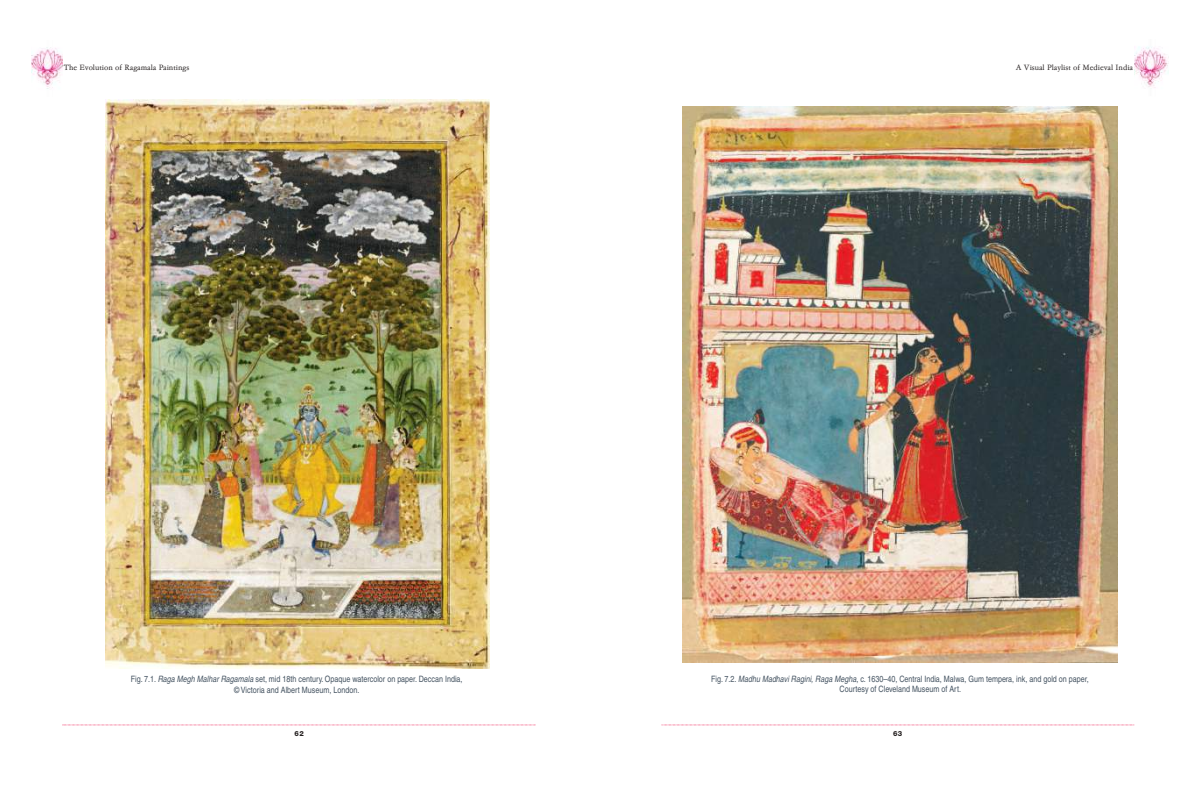
<style>
.page{position:relative;width:1197px;height:788px;background:#fff}
.page>*{position:absolute;margin:0;border:0;box-sizing:border-box;transform-origin:0 0}
.t1{font:condensed 8.75px/10.5px "Helvetica";color:#445361;text-align:center}
.t2{font:7.88px "Garamond No 4 Cyr TCY Ligh";color:#241f1f}
.t3{font:800 7px "Helvetica Neue";color:#241f1f}
.s1{font-style:italic}
</style>
<div class="page">
<img style="left:1134px;top:47px;width:34px;height:41px">
<svg style="left:661px;top:724px;width:474px;height:1px"></svg>
<img style="left:682px;top:106px;width:435px;height:556px">
<img style="left:32px;top:47px;width:31px;height:42px">
<svg style="left:63px;top:724px;width:473px;height:1px"></svg>
<img style="left:105px;top:100px;width:385px;height:568px">
<p class="t2" style="left:64px;top:63px;width:127px">The Evolution of Ragamala Paintings</p>
<p class="t2" style="left:1016px;top:62px;width:119px">A Visual Playlist of Medieval India</p>
<p class="t1" style="left:131px;top:674px;width:333px">Fig. 7.1. <span class="s1">Raga Megh Malhar Ragamala</span> set, mid 18th century. Opaque watercolor on paper. Deccan India, © Victoria and Albert Museum, London.</p>
<p class="t1" style="left:711px;top:674px;width:379px">Fig. 7.2. <span class="s1">Madhu Madhavi Ragini, Raga Megha</span>, c. 1630–40, Central India, Malwa, Gum tempera, ink, and gold on paper,<br>Courtesy of Cleveland Museum of Art.</p>
<p class="t3" style="left:295px;top:730px;width:11px">62</p>
<p class="t3" style="left:893px;top:730px;width:11px">63</p>
</div>
